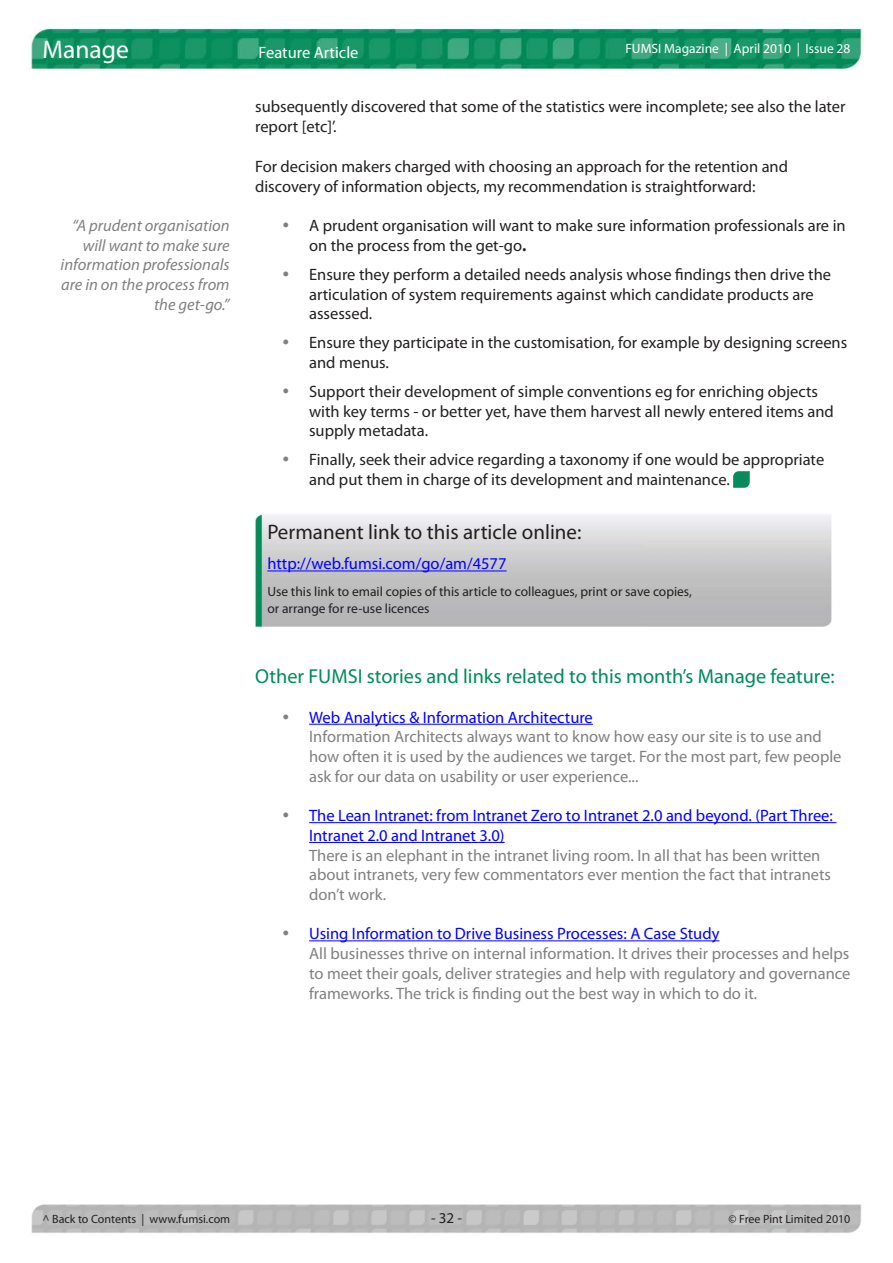
<style>
.page{position:relative;width:893px;height:1263px;background:#fff}
.page>*{position:absolute;margin:0;border:0;box-sizing:border-box;transform-origin:0 0}
.t1{font:25.5px "Myriad Pro";color:#fff}
.t2{font:21px "Myriad Pro";color:#231f20}
.t3{font:20.25px "Myriad Pro";color:#008b59}
.t4{font:16.5px/19.8px "Myriad Pro";color:#231f20}
.t5{font:16.5px/19.8px "Myriad Pro";color:#808080}
.t6{font:16.5px/19.8px "Myriad Pro";color:#00f}
.t7{font:italic 16.5px/19.8px "Myriad Pro";color:#808080;text-align:right}
.t8{font:16.5px "Myriad Pro";color:#fff}
.t9{font:15px "Myriad Pro";color:#231f20}
.t10{font:13.5px/16.2px "Myriad Pro";color:#231f20}
.t11{font:13.5px "Myriad Pro";color:#fff}
.t12{font:12px "Myriad Pro";color:#231f20}
.s1{font-weight:700}
</style>
<div class="page">
<img style="left:31px;top:1204px;width:830px;height:29px">
<img style="left:30px;top:23px;width:833px;height:47px">
<hr style="left:309px;top:724px;width:284px;height:1px;background:#00f">
<hr style="left:309px;top:822px;width:527px;height:1px;background:#00f">
<hr style="left:309px;top:842px;width:196px;height:1px;background:#00f">
<hr style="left:309px;top:940px;width:410px;height:1px;background:#00f">
<img style="left:456px;top:514px;width:188px;height:112px">
<img style="left:254px;top:514px;width:202px;height:112px">
<hr style="left:267px;top:570px;width:240px;height:1px;background:#00f">
<img style="left:734px;top:471px;width:15px;height:16px">
<h1 class="t1" style="left:43px;top:35px;width:88px">Manage</h1>
<p class="t8" style="left:259px;top:43px;width:101px">Feature Article</p>
<p class="t11" style="left:625px;top:41px;width:227px">FUMSI Magazine | April 2010 | Issue 28</p>
<p class="t7" style="left:61px;top:216px;width:171px">“A prudent organisation will want to make sure information professionals are in on the process from the get-go.”</p>
<p class="t4" style="left:255px;top:97px;width:592px">subsequently discovered that some of the statistics were incomplete; see also the later report [etc]’.</p>
<p class="t4" style="left:255px;top:157px;width:534px">For decision makers charged with choosing an approach for the retention and discovery of information objects, my recommendation is straightforward:</p>
<p class="t4" style="left:309px;top:216px;width:538px">A prudent organisation will want to make sure information professionals are in on the process from the get-go<span class="s1">.</span></p>
<p class="t4" style="left:309px;top:265px;width:523px">Ensure they perform a detailed needs analysis whose findings then drive the articulation of system requirements against which candidate products are assessed.</p>
<p class="t4" style="left:309px;top:333px;width:540px">Ensure they participate in the customisation, for example by designing screens and menus.</p>
<p class="t4" style="left:309px;top:382px;width:526px">Support their development of simple conventions eg for enriching objects with key terms - or better yet, have them harvest all newly entered items and supply metadata.</p>
<p class="t4" style="left:309px;top:450px;width:517px">Finally, seek their advice regarding a taxonomy if one would be appropriate and put them in charge of its development and maintenance.</p>
<p class="t2" style="left:267px;top:520px;width:316px">Permanent link to this article online:</p>
<p class="t6" style="left:267px;top:554px;width:241px">http://web.fumsi.com/go/am/4577</p>
<p class="t10" style="left:267px;top:584px;width:426px">Use this link to email copies of this article to colleagues, print or save copies, or arrange for re-use licences</p>
<p class="t3" style="left:255px;top:665px;width:581px">Other FUMSI stories and links related to this month’s Manage feature:</p>
<p class="t6" style="left:309px;top:707px;width:285px">Web Analytics &amp; Information Architecture</p>
<p class="t5" style="left:309px;top:727px;width:534px">Information Architects always want to know how easy our site is to use and how often it is used by the audiences we target. For the most part, few people ask for our data on usability or user experience...</p>
<p class="t6" style="left:309px;top:806px;width:525px">The Lean Intranet: from Intranet Zero to Intranet 2.0 and beyond. (Part Three:<br>Intranet 2.0 and Intranet 3.0)</p>
<p class="t5" style="left:309px;top:845px;width:523px">There is an elephant in the intranet living room. In all that has been written about intranets, very few commentators ever mention the fact that intranets don’t work.</p>
<p class="t6" style="left:309px;top:924px;width:412px">Using Information to Drive Business Processes: A Case Study</p>
<p class="t5" style="left:309px;top:944px;width:543px;text-align:justify">All businesses thrive on internal information. It drives their processes and helps to meet their goals, deliver strategies and help with regulatory and governance frameworks. The trick is finding out the best way in which to do it.</p>
<p class="t12" style="left:43px;top:1212px;width:189px">^ Back to Contents | www.fumsi.com</p>
<p class="t9" style="left:431px;top:1209px;width:32px">- 32 -</p>
<p class="t12" style="left:729px;top:1212px;width:123px">© Free Pint Limited 2010</p>
</div>
